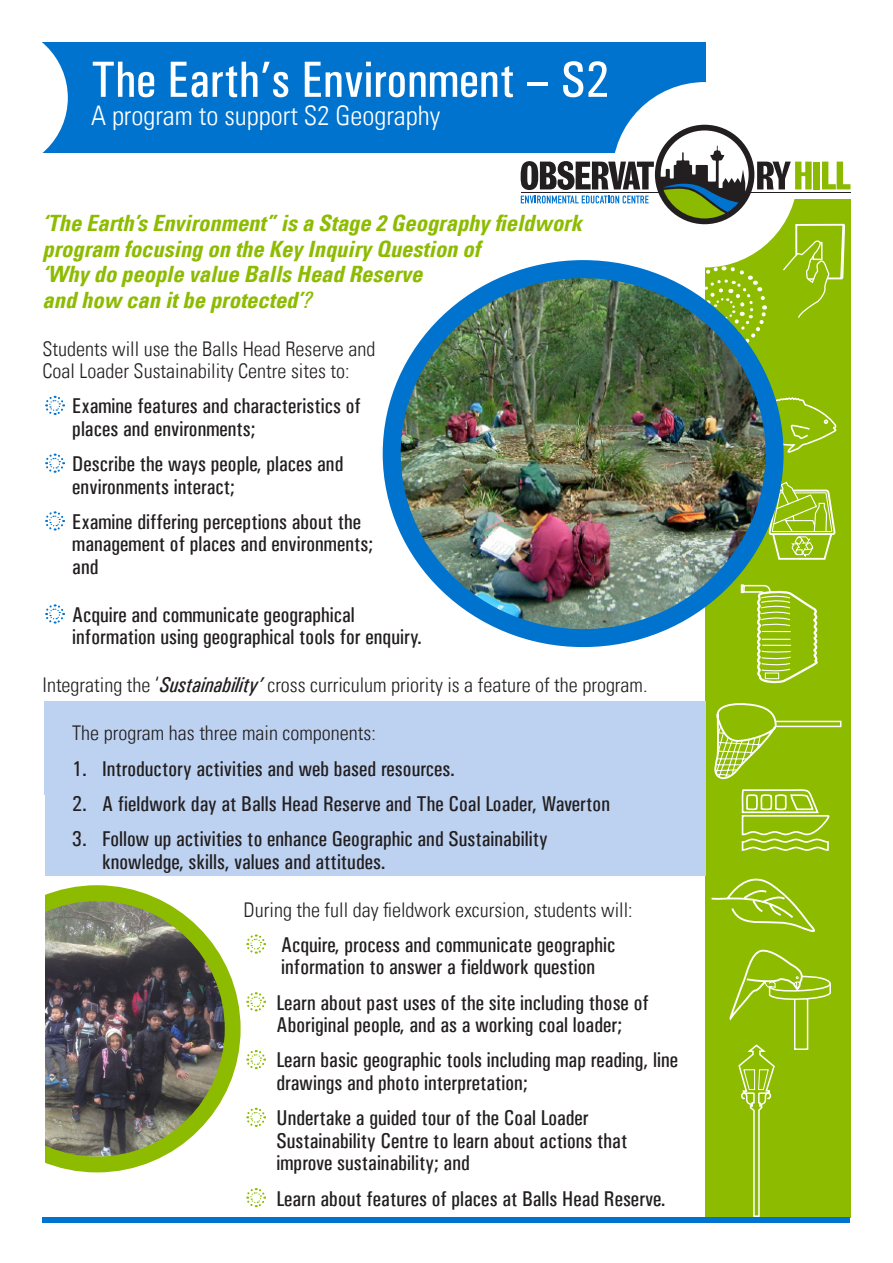
<style>
.page{position:relative;width:893px;height:1263px;background:#fff}
.page>*{position:absolute;margin:0;border:0;box-sizing:border-box;transform-origin:0 0}
.t1{font:51px "Univers Condensed";color:#fff}
.t2{font:300 condensed 27px "Univers LT";color:#fff}
.first_para{font:italic 700 condensed 22.5px/25.5px "Univers LT";color:#8dbb00}
.tab{font:21.45px/22.5px "Univers Condensed";color:#231f20}
.indented_tab{font:21.45px/22.5px "Univers Condensed";color:#231f20}
.body{font:300 condensed 20.25px/22.5px "Univers LT";color:#231f20}
.s1{font-family:"Univers";font-weight:500;font-size:24px}
.s2{font-size:21.45px}
.s3{font-family:"Univers Condensed";font-weight:400;font-style:italic;font-stretch:normal;font-size:21.45px}
</style>
<div class="page">
<div style="left:705px;top:199px;width:145px;height:1018px;background:#8dbb00"></div>
<svg style="left:711px;top:878px;width:104px;height:54px"></svg>
<svg style="left:756px;top:590px;width:62px;height:94px"></svg>
<div style="left:765px;top:673px;width:14px;height:6px;border:1px solid #fff"></div>
<svg style="left:775px;top:481px;width:60px;height:79px"></svg>
<svg style="left:706px;top:224px;width:139px;height:229px"></svg>
<svg style="left:714px;top:703px;width:116px;height:148px"></svg>
<div style="left:775px;top:721px;width:66px;height:6px;border:2px solid #fff"></div>
<svg style="left:729px;top:949px;width:102px;height:268px"></svg>
<div style="left:43px;top:43px;width:663px;height:110px;background:#0073ce"></div>
<svg style="left:42px;top:42px;width:26px;height:111px"></svg>
<div style="left:612px;top:82px;width:186px;height:185px;background:#fff;border-radius:50%"></div>
<svg style="left:757px;top:162px;width:55px;height:27px"></svg>
<div style="left:814px;top:162px;width:6px;height:27px;background:#8bba00"></div>
<svg style="left:822px;top:162px;width:28px;height:27px"></svg>
<hr style="left:521px;top:192px;width:329px;height:1px;background:#231f20">
<svg style="left:521px;top:161px;width:133px;height:42px"></svg>
<div style="left:655px;top:125px;width:99px;height:99px;background:#231f20;border-radius:50%"></div>
<svg style="left:661px;top:130px;width:88px;height:88px"></svg>
<img style="left:45px;top:885px;width:196px;height:287px">
<div style="left:44px;top:702px;width:662px;height:174px;background:#bdd2f1"></div>
<svg style="left:45px;top:396px;width:19px;height:19px"></svg>
<svg style="left:45px;top:454px;width:19px;height:19px"></svg>
<svg style="left:45px;top:511px;width:19px;height:19px"></svg>
<svg style="left:45px;top:604px;width:19px;height:19px"></svg>
<svg style="left:246px;top:934px;width:19px;height:20px"></svg>
<svg style="left:246px;top:992px;width:19px;height:19px"></svg>
<svg style="left:246px;top:1050px;width:19px;height:19px"></svg>
<svg style="left:246px;top:1108px;width:19px;height:19px"></svg>
<svg style="left:246px;top:1188px;width:19px;height:19px"></svg>
<img style="left:392px;top:269px;width:383px;height:361px">
<div style="left:383px;top:260px;width:401px;height:387px;border:18px solid #0073ce;border-radius:50%"></div>
<div style="left:43px;top:1217px;width:807px;height:6px;background:#0073ce"></div>
<p class="t1" style="left:91px;top:49px;width:520px">The Earth’s Environment – S2</p>
<p class="t2" style="left:91px;top:100px;width:351px">A program to support S2 Geography</p>
<p class="first_para" style="left:43px;top:210px;width:541px">‘The Earth’s Environment” is a Stage 2 Geography fieldwork program focusing on the Key Inquiry Question of<br>‘Why do people value Balls Head Reserve<br>and how can it be protected’<span class="s1">?</span></p>
<p class="body" style="left:43px;top:337px;width:334px">Students will use the Balls Head Reserve and<br>Coal Loader Sustainability Centre sites to:</p>
<p class="tab" style="left:72px;top:395px;width:290px">Examine features and characteristics of places and environments;</p>
<p class="tab" style="left:72px;top:452px;width:273px">Describe the ways people, places and environments interact;</p>
<p class="tab" style="left:72px;top:510px;width:302px">Examine differing perceptions about the management of places and environments; and</p>
<p class="tab" style="left:72px;top:603px;width:351px">Acquire and communicate geographical information using geographical tools for enquiry.</p>
<p class="body" style="left:43px;top:674px;width:607px">Integrating the <span class="s2">‘</span><span class="s3">Sustainability’</span> cross curriculum priority is a feature of the program.</p>
<p class="body" style="left:72px;top:722px;width:305px">The program has three main components:</p>
<p class="indented_tab" style="left:72px;top:757px;width:384px">1. Introductory activities and web based resources.</p>
<p class="indented_tab" style="left:72px;top:792px;width:539px">2. A fieldwork day at Balls Head Reserve and The Coal Loader, Waverton</p>
<p class="indented_tab" style="left:102px;top:828px;width:447px;text-indent:-30px">3. Follow up activities to enhance Geographic and Sustainability knowledge, skills, values and attitudes.</p>
<p class="body" style="left:244px;top:898px;width:391px">During the full day fieldwork excursion, students will:</p>
<p class="tab" style="left:281px;top:933px;width:336px">Acquire, process and communicate geographic information to answer a fieldwork question</p>
<p class="tab" style="left:277px;top:991px;width:374px">Learn about past uses of the site including those of<br>Aboriginal people, and as a working coal loader;</p>
<p class="tab" style="left:277px;top:1049px;width:403px">Learn basic geographic tools including map reading, line drawings and photo interpretation;</p>
<p class="tab" style="left:277px;top:1107px;width:352px">Undertake a guided tour of the Coal Loader<br>Sustainability Centre to learn about actions that improve sustainability; and</p>
<p class="tab" style="left:277px;top:1187px;width:390px">Learn about features of places at Balls Head Reserve.</p>
</div>
